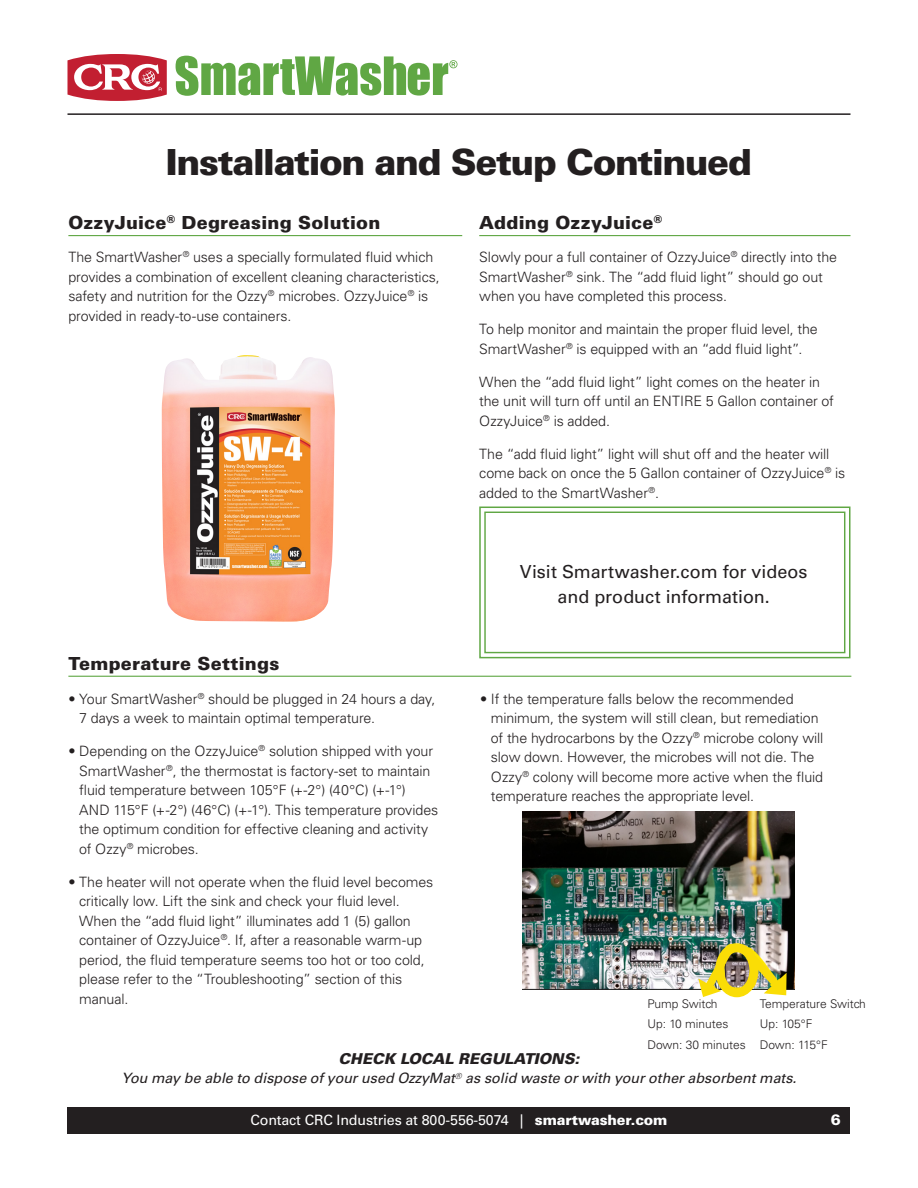
<style>
.page{position:relative;width:918px;height:1188px;background:#fff}
.page>*{position:absolute;margin:0;border:0;box-sizing:border-box;transform-origin:0 0}
.Giant_Title{font:900 36px "Univers LT Std";letter-spacing:-.04em;color:#231f20}
.Title_with_Underline{font:900 18px "Univers LT Std";letter-spacing:.01em;color:#231f20}
.Text_Box_1{font:18px/25.5px "Univers LT Std";color:#231f20;text-align:center}
.Text{font:italic 900 15px "Univers LT Std";color:#231f20}
.t1{font:900 15px "Univers LT Std";color:#fff}
.Text-2{font:300 14.25px/19.5px "Univers LT Std";letter-spacing:-.01em;color:#231f20}
.Text-3{font:italic 14.25px "Univers LT Std";color:#231f20}
.t2{font:14.25px "Univers LT Std";letter-spacing:-.01em;color:#fff}
.Question_text{font:300 12px "Univers LT Std";color:#231f20}
.s1{font-weight:900}
</style>
<div class="page">
<div style="left:68px;top:1107px;width:782px;height:27px;background:#231f20"></div>
<svg style="left:176px;top:56px;width:281px;height:40px"></svg>
<svg style="left:67px;top:54px;width:100px;height:47px"></svg>
<hr style="left:68px;top:113px;width:782px;height:2px;background:#231f20">
<hr style="left:68px;top:235px;width:394px;height:1px;background:#60a744">
<hr style="left:479px;top:235px;width:371px;height:1px;background:#60a744">
<hr style="left:68px;top:676px;width:783px;height:1px;background:#60a744">
<img style="left:523px;top:811px;width:271px;height:179px">
<img style="left:697px;top:940px;width:93px;height:58px">
<img style="left:162px;top:355px;width:173px;height:267px">
<div style="left:479px;top:507px;width:371px;height:151px;border:2px solid #60a744"></div>
<div style="left:484px;top:512px;width:361px;height:141px;border:1px solid #60a744"></div>
<p class="Giant_Title" style="left:166px;top:139px;width:588px">Installation and Setup Continued</p>
<p class="Title_with_Underline" style="left:68px;top:211px;width:313px">OzzyJuice<sup>®</sup> Degreasing Solution</p>
<p class="Text-2" style="left:68px;top:247px;width:373px">The SmartWasher<sup>®</sup> uses a specially formulated fluid which provides a combination of excellent cleaning characteristics, safety and nutrition for the Ozzy<sup>®</sup> microbes. OzzyJuice<sup>®</sup> is provided in ready-to-use containers.</p>
<p class="Title_with_Underline" style="left:68px;top:652px;width:213px">Temperature Settings</p>
<p class="Text-2" style="left:79px;top:689px;width:358px;text-indent:-11px">• Your SmartWasher<sup>®</sup> should be plugged in 24 hours a day,<br>7 days a week to maintain optimal temperature.</p>
<p class="Text-2" style="left:79px;top:741px;width:361px;text-indent:-11px">• Depending on the OzzyJuice<sup>®</sup> solution shipped with your SmartWasher<sup>®</sup>, the thermostat is factory-set to maintain fluid temperature between 105°F (+-2°) (40°C) (+-1°)<br>AND 115°F (+-2°) (46°C) (+-1°). This temperature provides the optimum condition for effective cleaning and activity of Ozzy<sup>®</sup> microbes.</p>
<p class="Text-2" style="left:79px;top:872px;width:356px;text-indent:-11px">• The heater will not operate when the fluid level becomes critically low. Lift the sink and check your fluid level.<br>When the “add fluid light” illuminates add 1 (5) gallon container of OzzyJuice<sup>®</sup>. If, after a reasonable warm-up period, the fluid temperature seems too hot or too cold, please refer to the “Troubleshooting” section of this manual.</p>
<p class="Title_with_Underline" style="left:479px;top:211px;width:185px">Adding OzzyJuice<sup>®</sup></p>
<p class="Text-2" style="left:479px;top:247px;width:359px">Slowly pour a full container of OzzyJuice<sup>®</sup> directly into the<br>SmartWasher<sup>®</sup> sink. The “add fluid light” should go out when you have completed this process.</p>
<p class="Text-2" style="left:479px;top:319px;width:340px">To help monitor and maintain the proper fluid level, the<br>SmartWasher<sup>®</sup> is equipped with an “add fluid light”.</p>
<p class="Text-2" style="left:479px;top:372px;width:356px">When the “add fluid light” light comes on the heater in the unit will turn off until an ENTIRE 5 Gallon container of<br>OzzyJuice<sup>®</sup> is added.</p>
<p class="Text-2" style="left:479px;top:444px;width:368px">The “add fluid light” light will shut off and the heater will come back on once the 5 Gallon container of OzzyJuice<sup>®</sup> is added to the SmartWasher<sup>®</sup>.</p>
<p class="Text_Box_1" style="left:520px;top:559px;width:289px">Visit Smartwasher.com for videos and product information.</p>
<p class="Text-2" style="left:491px;top:689px;width:334px;text-indent:-11px">• If the temperature falls below the recommended minimum, the system will still clean, but remediation of the hydrocarbons by the Ozzy<sup>®</sup> microbe colony will slow down. However, the microbes will not die. The Ozzy<sup>®</sup> colony will become more active when the fluid temperature reaches the appropriate level.</p>
<p class="Question_text" style="left:647px;top:997px;width:72px">Pump Switch</p>
<p class="Question_text" style="left:647px;top:1017px;width:83px">Up: 10 minutes</p>
<p class="Question_text" style="left:647px;top:1037px;width:100px">Down: 30 minutes</p>
<p class="Question_text" style="left:760px;top:997px;width:108px">Temperature Switch</p>
<p class="Question_text" style="left:760px;top:1017px;width:54px">Up: 105°F</p>
<p class="Question_text" style="left:760px;top:1037px;width:69px">Down: 115°F</p>
<p class="Text" style="left:338px;top:1049px;width:243px">CHECK LOCAL REGULATIONS:</p>
<p class="Text-3" style="left:121px;top:1070px;width:677px">You may be able to dispose of your used OzzyMat<sup>®</sup> as solid waste or with your other absorbent mats.</p>
<p class="t2" style="left:250px;top:1112px;width:419px">Contact CRC Industries at 800-556-5074 | <span class="s1">smartwasher.com</span></p>
<p class="t1" style="left:831px;top:1110px;width:12px">6</p>
</div>
